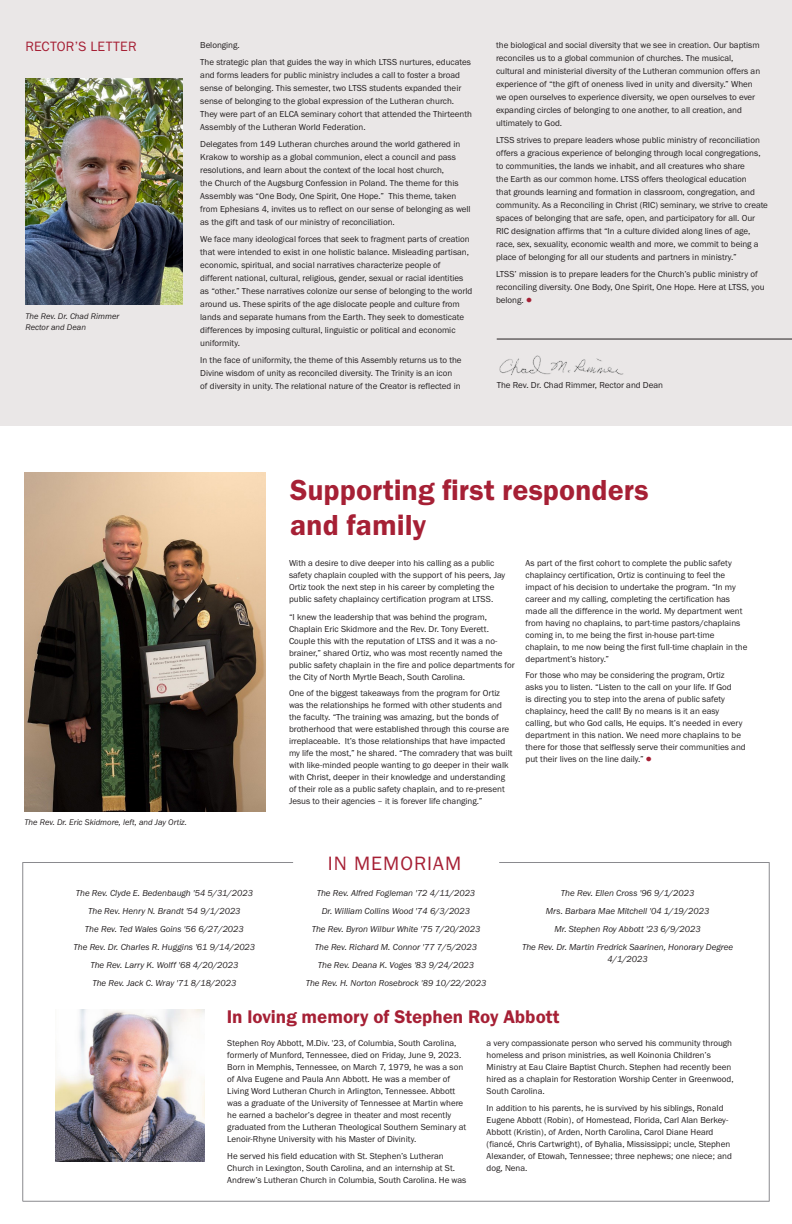
<style>
.page{position:relative;width:792px;height:1224px;background:#fff}
.page>*{position:absolute;margin:0;border:0;box-sizing:border-box;transform-origin:0 0}
.body_copy{font:30px/35px "Franklin Gothic URW Dem";color:#a62035}
.t1{font:20px "Franklin Gothic URW Boo";letter-spacing:.05em;color:#a62035}
.body_copy-2{font:19px "Franklin Gothic URW Dem";color:#a62035}
.body_copy-3{font:14px "Franklin Gothic URW Boo";letter-spacing:.02em;color:#a62035}
.body_copy-4{font:9px/12px "Franklin Gothic URW Boo";color:#231f20}
.body_copy-5{font:9px/12px "Franklin Gothic URW Boo Ita";color:#231f20;text-align:center}
.t2{font:8.5px/11px "Franklin Gothic URW Boo Ita";color:#231f20}
.s1{color:#a62035}
</style>
<div class="page">
<hr style="left:23px;top:862px;width:270px;height:1px;background:#8a8a8e">
<hr style="left:22px;top:862px;width:1px;height:340px;background:#8a8a8e">
<hr style="left:499px;top:862px;width:270px;height:1px;background:#8a8a8e">
<hr style="left:769px;top:862px;width:1px;height:340px;background:#8a8a8e">
<hr style="left:23px;top:1201px;width:746px;height:1px;background:#8a8a8e">
<div style="left:0;top:0;width:792px;height:426px;background:#eae7e7"></div>
<hr style="left:497px;top:339px;width:295px;height:1px;background:#231f20">
<img style="left:499px;top:355px;width:125px;height:20px">
<img style="left:26px;top:78px;width:157px;height:226px">
<img style="left:24px;top:473px;width:242px;height:339px">
<img style="left:56px;top:1010px;width:148px;height:151px">
<p class="body_copy-3" style="left:26px;top:37px;width:113px">RECTOR’S LETTER</p>
<p class="t2" style="left:26px;top:311px;width:95px">The Rev. Dr. Chad Rimmer<br>Rector and Dean</p>
<p class="body_copy-4" style="left:200px;top:39px;width:41px">Belonging.</p>
<p class="body_copy-4" style="left:200px;top:56px;width:273px;line-height:13px">The strategic plan that guides the way in which LTSS nurtures, educates and forms leaders for public ministry includes a call to foster a broad sense of belonging. This semester, two LTSS students expanded their sense of belonging to the global expression of the Lutheran church.<br>They were part of an ELCA seminary cohort that attended the Thirteenth Assembly of the Lutheran World Federation.</p>
<p class="body_copy-4" style="left:200px;top:138px;width:272px;line-height:13px">Delegates from 149 Lutheran churches around the world gathered in Krakow to worship as a global communion, elect a council and pass resolutions, and learn about the context of the local host church,<br>the Church of the Augsburg Confession in Poland. The theme for this Assembly was “One Body, One Spirit, One Hope.” This theme, taken from Ephesians 4, invites us to reflect on our sense of belonging as well as the gift and task of our ministry of reconciliation.</p>
<p class="body_copy-4" style="left:200px;top:233px;width:274px;line-height:13px">We face many ideological forces that seek to fragment parts of creation that were intended to exist in one holistic balance. Misleading partisan, economic, spiritual, and social narratives characterize people of different national, cultural, religious, gender, sexual or racial identities as “other.” These narratives colonize our sense of belonging to the world around us. These spirits of the age dislocate people and culture from lands and separate humans from the Earth. They seek to domesticate differences by imposing cultural, linguistic or political and economic uniformity.</p>
<p class="body_copy-4" style="left:200px;top:354px;width:263px;line-height:13px">In the face of uniformity, the theme of this Assembly returns us to the<br>Divine wisdom of unity as reconciled diversity. The Trinity is an icon of diversity in unity. The relational nature of the Creator is reflected in</p>
<p class="body_copy-4" style="left:496px;top:39px;width:266px;line-height:13px">the biological and social diversity that we see in creation. Our baptism reconciles us to a global communion of churches. The musical, cultural and ministerial diversity of the Lutheran communion offers an experience of “the gift of oneness lived in unity and diversity.” When we open ourselves to experience diversity, we open ourselves to ever expanding circles of belonging to one another, to all creation, and ultimately to God.</p>
<p class="body_copy-4" style="left:496px;top:134px;width:273px;line-height:13px">LTSS strives to prepare leaders whose public ministry of reconciliation offers a gracious experience of belonging through local congregations, to communities, the lands we inhabit, and all creatures who share<br>the Earth as our common home. LTSS offers theological education<br>that grounds learning and formation in classroom, congregation, and community. As a Reconciling in Christ (RIC) seminary, we strive to create spaces of belonging that are safe, open, and participatory for all. Our RIC designation affirms that “In a culture divided along lines of age, race, sex, sexuality, economic wealth and more, we commit to being a place of belonging for all our students and partners in ministry.”</p>
<p class="body_copy-4" style="left:496px;top:268px;width:270px;line-height:13px">LTSS’ mission is to prepare leaders for the Church’s public ministry of reconciling diversity. One Body, One Spirit, One Hope. Here at LTSS, you belong. <span class="s1">●</span></p>
<p class="body_copy-4" style="left:497px;top:379px;width:168px">The Rev. Dr. Chad Rimmer, Rector and Dean</p>
<p class="t2" style="left:25px;top:817px;width:164px">The Rev. Dr. Eric Skidmore, left, and Jay Ortiz.</p>
<p class="body_copy" style="left:290px;top:472px;width:360px">Supporting first responders and family</p>
<p class="body_copy-4" style="left:289px;top:557px;width:218px">With a desire to dive deeper into his calling as a public safety chaplain coupled with the support of his peers, Jay Ortiz took the next step in his career by completing the public safety chaplaincy certification program at LTSS.</p>
<p class="body_copy-4" style="left:289px;top:611px;width:227px">“I knew the leadership that was behind the program, Chaplain Eric Skidmore and the Rev. Dr. Tony Everett.<br>Couple this with the reputation of LTSS and it was a no&shy;brainer,” shared Ortiz, who was most recently named the public safety chaplain in the fire and police departments for the City of North Myrtle Beach, South Carolina.</p>
<p class="body_copy-4" style="left:289px;top:687px;width:225px">One of the biggest takeaways from the program for Ortiz was the relationships he formed with other students and the faculty. “The training was amazing, but the bonds of brotherhood that were established through this course are irreplaceable. It’s those relationships that have impacted my life the most,” he shared. “The comradery that was built with like-minded people wanting to go deeper in their walk with Christ, deeper in their knowledge and understanding of their role as a public safety chaplain, and to re-present Jesus to their agencies – it is forever life changing.”</p>
<p class="body_copy-4" style="left:526px;top:557px;width:223px">As part of the first cohort to complete the public safety chaplaincy certification, Ortiz is continuing to feel the impact of his decision to undertake the program. “In my career and my calling, completing the certification has made all the difference in the world. My department went from having no chaplains, to part-time pastors/chaplains coming in, to me being the first in-house part-time chaplain, to me now being the first full-time chaplain in the department’s history.”</p>
<p class="body_copy-4" style="left:526px;top:669px;width:222px">For those who may be considering the program, Ortiz<br>asks you to listen. “Listen to the call on your life. If God<br>is directing you to step into the arena of public safety chaplaincy, heed the call! By no means is it an easy calling, but who God calls, He equips. It’s needed in every department in this nation. We need more chaplains to be there for those that selflessly serve their communities and put their lives on the line daily.” <span class="s1">●</span></p>
<p class="t1" style="left:328px;top:851px;width:135px">IN MEMORIAM</p>
<p class="body_copy-5" style="left:76px;top:886px;width:179px">The Rev. Clyde E. Bedenbaugh '54 5/31/2023</p>
<p class="body_copy-5" style="left:88px;top:904px;width:154px">The Rev. Henry N. Brandt '54 9/1/2023</p>
<p class="body_copy-5" style="left:85px;top:922px;width:160px">The Rev. Ted Wales Goins '56 6/27/2023</p>
<p class="body_copy-5" style="left:74px;top:940px;width:183px">The Rev. Dr. Charles R. Huggins '61 9/14/2023</p>
<p class="body_copy-5" style="left:90px;top:958px;width:149px">The Rev. Larry K. Wolff '68 4/20/2023</p>
<p class="body_copy-5" style="left:92px;top:976px;width:145px">The Rev. Jack C. Wray '71 8/18/2023</p>
<p class="body_copy-5" style="left:317px;top:886px;width:160px">The Rev. Alfred Fogleman '72 4/11/2023</p>
<p class="body_copy-5" style="left:322px;top:904px;width:150px">Dr. William Collins Wood '74 6/3/2023</p>
<p class="body_copy-5" style="left:312px;top:922px;width:170px">The Rev. Byron Wilbur White '75 7/20/2023</p>
<p class="body_copy-5" style="left:315px;top:940px;width:164px">The Rev. Richard M. Connor '77 7/5/2023</p>
<p class="body_copy-5" style="left:318px;top:958px;width:158px">The Rev. Deana K. Voges '83 9/24/2023</p>
<p class="body_copy-5" style="left:306px;top:976px;width:182px">The Rev. H. Norton Rosebrock '89 10/22/2023</p>
<p class="body_copy-5" style="left:561px;top:886px;width:135px">The Rev. Ellen Cross '96 9/1/2023</p>
<p class="body_copy-5" style="left:546px;top:904px;width:165px">Mrs. Barbara Mae Mitchell '04 1/19/2023</p>
<p class="body_copy-5" style="left:555px;top:922px;width:148px">Mr. Stephen Roy Abbott '23 6/9/2023</p>
<p class="body_copy-5" style="left:522px;top:940px;width:213px">The Rev. Dr. Martin Fredrick Saarinen, Honorary Degree<br>4/1/2023</p>
<p class="body_copy-2" style="left:227px;top:1005px;width:334px">In loving memory of Stephen Roy Abbott</p>
<p class="body_copy-4" style="left:227px;top:1037px;width:240px">Stephen Roy Abbott, M.Div. '23, of Columbia, South Carolina, formerly of Munford, Tennessee, died on Friday, June 9, 2023.<br>Born in Memphis, Tennessee, on March 7, 1979, he was a son of Alva Eugene and Paula Ann Abbott. He was a member of Living Word Lutheran Church in Arlington, Tennessee. Abbott was a graduate of the University of Tennessee at Martin where he earned a bachelor’s degree in theater and most recently graduated from the Lutheran Theological Southern Seminary at Lenoir-Rhyne University with his Master of Divinity.</p>
<p class="body_copy-4" style="left:227px;top:1150px;width:241px">He served his field education with St. Stephen’s Lutheran<br>Church in Lexington, South Carolina, and an internship at St.<br>Andrew’s Lutheran Church in Columbia, South Carolina. He was</p>
<p class="body_copy-4" style="left:487px;top:1037px;width:248px">a very compassionate person who served his community through homeless and prison ministries, as well Koinonia Children’s Ministry at Eau Claire Baptist Church. Stephen had recently been hired as a chaplain for Restoration Worship Center in Greenwood, South Carolina.</p>
<p class="body_copy-4" style="left:487px;top:1102px;width:247px">In addition to his parents, he is survived by his siblings, Ronald Eugene Abbott (Robin), of Homestead, Florida, Carl Alan Berkey-Abbott (Kristin), of Arden, North Carolina, Carol Diane Heard (fiancé, Chris Cartwright), of Byhalia, Mississippi; uncle, Stephen Alexander, of Etowah, Tennessee; three nephews; one niece; and dog, Nena.</p>
</div>
